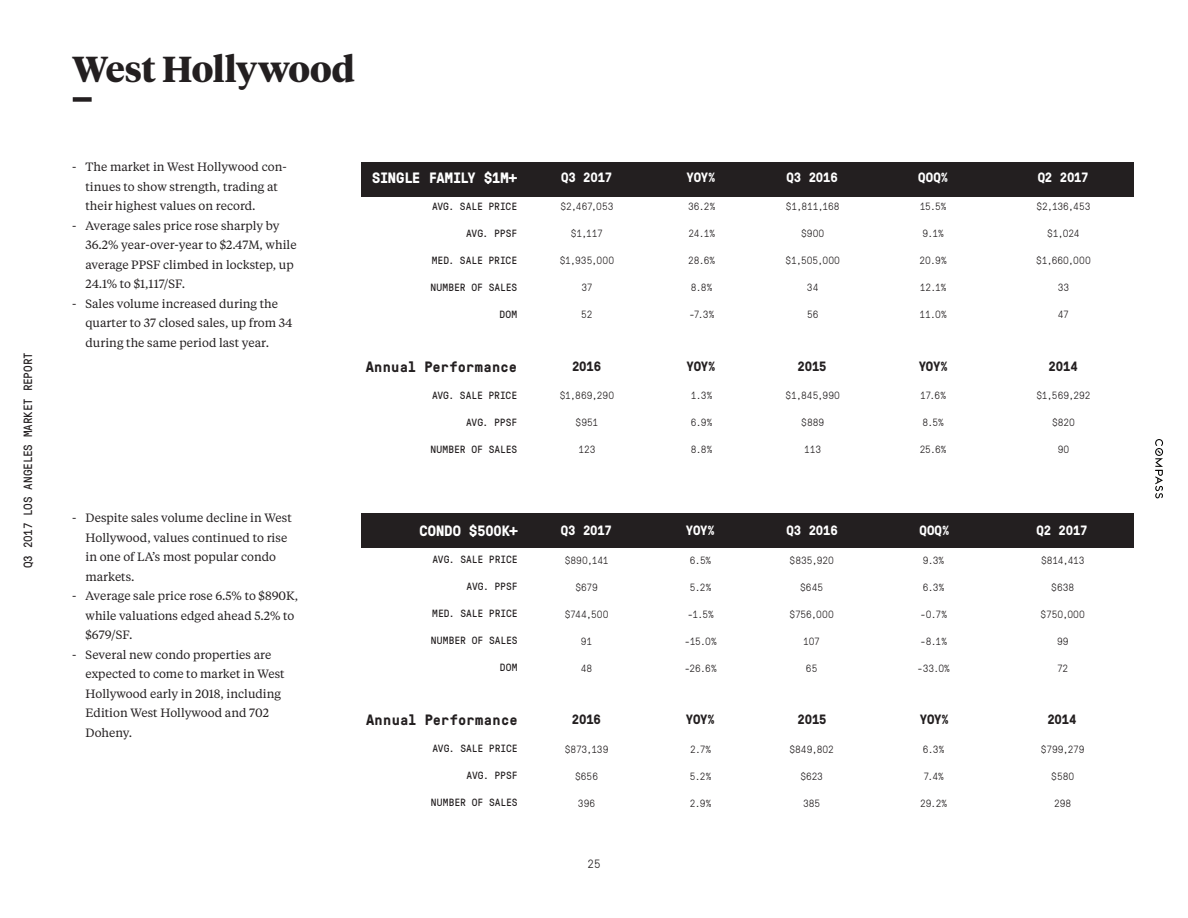
<style>
.page{position:relative;width:1188px;height:918px;background:#fff}
.page>*{position:absolute;margin:0;border:0;box-sizing:border-box;transform-origin:0 0}
.t1{font:700 36px "Tiempos Headline";letter-spacing:-.01em;color:#231f20}
.t2{font:700 15px "GT Pressura Mono";letter-spacing:.015em;color:#231f20}
.t3{font:700 15px "GT Pressura Mono";letter-spacing:-.01em;color:#fff}
.t4{font:700 13.5px "GT Pressura Mono";letter-spacing:-.015em;color:#fff}
.t5{font:700 13.5px "GT Pressura Mono";letter-spacing:-.015em;color:#231f20}
.t6{font:12px/19.5px "Tiempos Text";color:#231f20}
.t7{font:12px "GT Pressura Mono";letter-spacing:-.01em;color:#231f20}
.t8{font:300 12px "GT Pressura Mono";color:#231f20}
.t9{font:300 10.5px "GT Pressura Mono";letter-spacing:-.005em;color:#231f20}
.t10{font:10.5px "GT Pressura Mono";letter-spacing:-.005em;color:#231f20}
</style>
<div class="page">
<svg style="left:1155px;top:439px;width:8px;height:59px"></svg>
<div style="left:73px;top:97px;width:19px;height:5px;background:#231f20"></div>
<div style="left:362px;top:513px;width:772px;height:34px;background:#231f20"></div>
<div style="left:362px;top:162px;width:772px;height:34px;background:#231f20"></div>
<p class="t7" style="left:19px;top:568px;width:218px;rotate:-90deg">Q3 2017 LOS ANGELES MARKET REPORT</p>
<h1 class="t1" style="left:72px;top:44px;width:284px">West Hollywood</h1>
<p class="t6" style="left:86px;top:157px;width:203px;text-indent:-14px">- The market in West Hollywood con&shy;tinues to show strength, trading at their highest values on record.</p>
<p class="t6" style="left:86px;top:215px;width:213px;text-indent:-14px">- Average sales price rose sharply by 36.2% year-over-year to $2.47M, while average PPSF climbed in lockstep, up 24.1% to $1,117/SF.</p>
<p class="t6" style="left:86px;top:293px;width:209px;text-indent:-14px">- Sales volume increased during the quarter to 37 closed sales, up from 34 during the same period last year.</p>
<p class="t6" style="left:86px;top:508px;width:208px;text-indent:-14px">- Despite sales volume decline in West<br>Hollywood, values continued to rise in one of LA’s most popular condo markets.</p>
<p class="t6" style="left:86px;top:586px;width:214px;text-indent:-14px">- Average sale price rose 6.5% to $890K, while valuations edged ahead 5.2% to $679/SF.</p>
<p class="t6" style="left:86px;top:644px;width:201px;text-indent:-14px">- Several new condo properties are expected to come to market in West<br>Hollywood early in 2018, including<br>Edition West Hollywood and 702<br>Doheny.</p>
<p class="t3" style="left:372px;top:167px;width:147px">SINGLE FAMILY $1M+</p>
<p class="t10" style="left:432px;top:199px;width:87px">AVG. SALE PRICE</p>
<p class="t10" style="left:466px;top:226px;width:52px">AVG. PPSF</p>
<p class="t10" style="left:432px;top:253px;width:87px">MED. SALE PRICE</p>
<p class="t10" style="left:430px;top:280px;width:88px">NUMBER OF SALES</p>
<p class="t10" style="left:499px;top:307px;width:19px">DOM</p>
<p class="t2" style="left:366px;top:356px;width:153px">Annual Performance</p>
<p class="t10" style="left:432px;top:388px;width:87px">AVG. SALE PRICE</p>
<p class="t10" style="left:466px;top:415px;width:52px">AVG. PPSF</p>
<p class="t10" style="left:430px;top:442px;width:88px">NUMBER OF SALES</p>
<p class="t3" style="left:420px;top:520px;width:99px">CONDO $500K+</p>
<p class="t10" style="left:433px;top:552px;width:87px">AVG. SALE PRICE</p>
<p class="t10" style="left:467px;top:579px;width:52px">AVG. PPSF</p>
<p class="t10" style="left:432px;top:606px;width:87px">MED. SALE PRICE</p>
<p class="t10" style="left:431px;top:633px;width:88px">NUMBER OF SALES</p>
<p class="t10" style="left:500px;top:660px;width:19px">DOM</p>
<p class="t2" style="left:366px;top:709px;width:153px">Annual Performance</p>
<p class="t10" style="left:433px;top:741px;width:87px">AVG. SALE PRICE</p>
<p class="t10" style="left:467px;top:768px;width:52px">AVG. PPSF</p>
<p class="t10" style="left:431px;top:795px;width:88px">NUMBER OF SALES</p>
<p class="t4" style="left:561px;top:168px;width:53px">Q3 2017</p>
<p class="t9" style="left:560px;top:199px;width:55px">$2,467,053</p>
<p class="t9" style="left:571px;top:226px;width:34px">$1,117</p>
<p class="t9" style="left:560px;top:253px;width:56px">$1,935,000</p>
<p class="t9" style="left:581px;top:280px;width:13px">37</p>
<p class="t9" style="left:581px;top:307px;width:13px">52</p>
<p class="t5" style="left:572px;top:357px;width:31px">2016</p>
<p class="t9" style="left:560px;top:388px;width:56px">$1,869,290</p>
<p class="t9" style="left:576px;top:415px;width:24px">$951</p>
<p class="t9" style="left:578px;top:442px;width:19px">123</p>
<p class="t4" style="left:561px;top:521px;width:53px">Q3 2017</p>
<p class="t9" style="left:565px;top:553px;width:45px">$890,141</p>
<p class="t9" style="left:575px;top:580px;width:24px">$679</p>
<p class="t9" style="left:565px;top:607px;width:45px">$744,500</p>
<p class="t9" style="left:581px;top:634px;width:13px">91</p>
<p class="t9" style="left:581px;top:661px;width:13px">48</p>
<p class="t5" style="left:572px;top:710px;width:31px">2016</p>
<p class="t9" style="left:565px;top:742px;width:45px">$873,139</p>
<p class="t9" style="left:575px;top:769px;width:24px">$656</p>
<p class="t9" style="left:578px;top:796px;width:19px">396</p>
<p class="t8" style="left:587px;top:855px;width:15px">25</p>
<p class="t4" style="left:687px;top:168px;width:31px">YOY%</p>
<p class="t4" style="left:786px;top:168px;width:53px">Q3 2016</p>
<p class="t9" style="left:688px;top:199px;width:29px">36.2%</p>
<p class="t9" style="left:688px;top:226px;width:28px">24.1%</p>
<p class="t9" style="left:688px;top:253px;width:29px">28.6%</p>
<p class="t9" style="left:691px;top:280px;width:23px">8.8%</p>
<p class="t9" style="left:689px;top:307px;width:27px">-7.3%</p>
<p class="t9" style="left:786px;top:199px;width:55px">$1,811,168</p>
<p class="t9" style="left:801px;top:226px;width:25px">$900</p>
<p class="t9" style="left:786px;top:253px;width:56px">$1,505,000</p>
<p class="t9" style="left:807px;top:280px;width:13px">34</p>
<p class="t9" style="left:807px;top:307px;width:13px">56</p>
<p class="t5" style="left:687px;top:357px;width:31px">YOY%</p>
<p class="t5" style="left:798px;top:357px;width:31px">2015</p>
<p class="t9" style="left:691px;top:388px;width:23px">1.3%</p>
<p class="t9" style="left:691px;top:415px;width:23px">6.9%</p>
<p class="t9" style="left:691px;top:442px;width:23px">8.8%</p>
<p class="t9" style="left:786px;top:388px;width:56px">$1,845,990</p>
<p class="t9" style="left:801px;top:415px;width:25px">$889</p>
<p class="t9" style="left:804px;top:442px;width:18px">113</p>
<p class="t4" style="left:686px;top:521px;width:31px">YOY%</p>
<p class="t4" style="left:786px;top:521px;width:53px">Q3 2016</p>
<p class="t9" style="left:690px;top:553px;width:23px">6.5%</p>
<p class="t9" style="left:690px;top:580px;width:23px">5.2%</p>
<p class="t9" style="left:687px;top:607px;width:28px">-1.5%</p>
<p class="t9" style="left:685px;top:634px;width:34px">-15.0%</p>
<p class="t9" style="left:685px;top:661px;width:34px">-26.6%</p>
<p class="t9" style="left:790px;top:553px;width:46px">$835,920</p>
<p class="t9" style="left:800px;top:580px;width:25px">$645</p>
<p class="t9" style="left:790px;top:607px;width:46px">$756,000</p>
<p class="t9" style="left:803px;top:634px;width:18px">107</p>
<p class="t9" style="left:806px;top:661px;width:13px">65</p>
<p class="t5" style="left:686px;top:710px;width:31px">YOY%</p>
<p class="t5" style="left:798px;top:710px;width:31px">2015</p>
<p class="t9" style="left:690px;top:742px;width:23px">2.7%</p>
<p class="t9" style="left:690px;top:769px;width:23px">5.2%</p>
<p class="t9" style="left:690px;top:796px;width:23px">2.9%</p>
<p class="t9" style="left:789px;top:742px;width:46px">$849,802</p>
<p class="t9" style="left:800px;top:769px;width:24px">$623</p>
<p class="t9" style="left:803px;top:796px;width:19px">385</p>
<p class="t4" style="left:918px;top:168px;width:31px">QOQ%</p>
<p class="t9" style="left:920px;top:199px;width:28px">15.5%</p>
<p class="t9" style="left:923px;top:226px;width:23px">9.1%</p>
<p class="t9" style="left:920px;top:253px;width:29px">20.9%</p>
<p class="t9" style="left:920px;top:280px;width:29px">12.1%</p>
<p class="t9" style="left:920px;top:307px;width:29px">11.0%</p>
<p class="t5" style="left:919px;top:357px;width:31px">YOY%</p>
<p class="t9" style="left:920px;top:388px;width:27px">17.6%</p>
<p class="t9" style="left:922px;top:415px;width:23px">8.5%</p>
<p class="t9" style="left:920px;top:442px;width:28px">25.6%</p>
<p class="t4" style="left:920px;top:521px;width:31px">QOQ%</p>
<p class="t9" style="left:923px;top:553px;width:23px">9.3%</p>
<p class="t9" style="left:923px;top:580px;width:23px">6.3%</p>
<p class="t9" style="left:920px;top:607px;width:28px">-0.7%</p>
<p class="t9" style="left:920px;top:634px;width:28px">-8.1%</p>
<p class="t9" style="left:917px;top:661px;width:34px">-33.0%</p>
<p class="t5" style="left:920px;top:710px;width:31px">YOY%</p>
<p class="t9" style="left:923px;top:742px;width:23px">6.3%</p>
<p class="t9" style="left:923px;top:769px;width:22px">7.4%</p>
<p class="t9" style="left:920px;top:796px;width:29px">29.2%</p>
<p class="t4" style="left:1038px;top:168px;width:53px">Q2 2017</p>
<p class="t9" style="left:1037px;top:199px;width:55px">$2,136,453</p>
<p class="t9" style="left:1047px;top:226px;width:34px">$1,024</p>
<p class="t9" style="left:1036px;top:253px;width:56px">$1,660,000</p>
<p class="t9" style="left:1058px;top:280px;width:13px">33</p>
<p class="t9" style="left:1058px;top:307px;width:13px">47</p>
<p class="t5" style="left:1049px;top:357px;width:31px">2014</p>
<p class="t9" style="left:1036px;top:388px;width:56px">$1,569,292</p>
<p class="t9" style="left:1052px;top:415px;width:24px">$820</p>
<p class="t9" style="left:1058px;top:442px;width:13px">90</p>
<p class="t4" style="left:1036px;top:521px;width:53px">Q2 2017</p>
<p class="t9" style="left:1041px;top:553px;width:45px">$814,413</p>
<p class="t9" style="left:1051px;top:580px;width:25px">$638</p>
<p class="t9" style="left:1041px;top:607px;width:46px">$750,000</p>
<p class="t9" style="left:1057px;top:634px;width:13px">99</p>
<p class="t9" style="left:1057px;top:661px;width:13px">72</p>
<p class="t5" style="left:1047px;top:710px;width:31px">2014</p>
<p class="t9" style="left:1041px;top:742px;width:45px">$799,279</p>
<p class="t9" style="left:1051px;top:769px;width:25px">$580</p>
<p class="t9" style="left:1054px;top:796px;width:19px">298</p>
</div>
